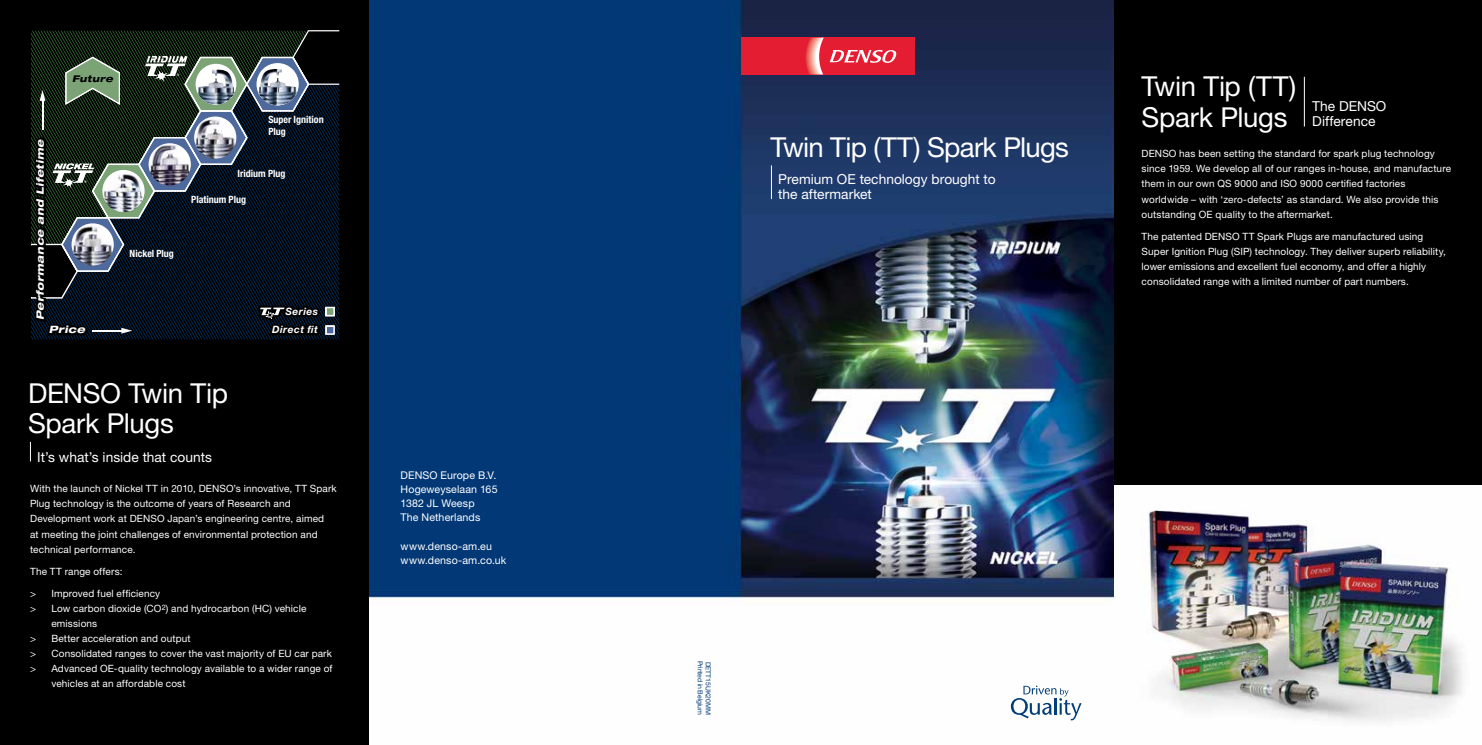
<style>
.page{position:relative;width:1482px;height:745px;background:#fff}
.page>*{position:absolute;margin:0;border:0;box-sizing:border-box;transform-origin:0 0}
.t1{font:27.5px/30px "Helvetica Neue LT Pro";letter-spacing:-.015em;color:#fff}
.t2{font:13.75px/15px "Helvetica Neue LT Pro";color:#fff}
.t3{font:10.62px/14.1px "Helvetica Neue LT Pro";letter-spacing:.01em;color:#fff}
.t4{font:italic 800 expanded 10.12px "Helvetica Neue LT Pro";letter-spacing:.04em;color:#fff}
.t5{font:italic 700 10.12px "Helvetica Neue LT Pro";letter-spacing:.055em;color:#fff}
.t6{font:10px/15px "Helvetica Neue LT Pro";letter-spacing:.015em;color:#fff}
.t7{font:700 condensed 10px/12px "Helvetica Neue LT Pro";letter-spacing:-.005em;color:#fff}
.t8{font:italic 800 expanded 9.25px "Helvetica Neue LT Pro";letter-spacing:.045em;color:#000}
.t9{font:6.75px "Helvetica Neue LT Pro";letter-spacing:-.005em;color:#003974}
</style>
<div class="page">
<img style="left:1113px;top:484px;width:368px;height:237px">
<div style="left:1112px;top:0;width:369px;height:484px;background:#000"></div>
<img style="left:369px;top:0;width:744px;height:721px">
<div style="left:0;top:0;width:369px;height:744px;background:#000"></div>
<svg style="left:1010px;top:685px;width:71px;height:34px"></svg>
<div style="left:741px;top:37px;width:173px;height:37px;background:#e51d32"></div>
<svg style="left:805px;top:37px;width:92px;height:37px"></svg>
<hr style="left:1303px;top:77px;width:1px;height:49px;background:#fff">
<svg style="left:30px;top:441px;width:1px;height:20px"></svg>
<hr style="left:771px;top:165px;width:1px;height:34px;background:#fff">
<svg style="left:31px;top:30px;width:309px;height:309px"></svg>
<p class="t8" style="left:72px;top:73px;width:43px">Future</p>
<p class="t4" style="left:34px;top:320px;width:183px;rotate:-90deg">Performance and Lifetime</p>
<p class="t4" style="left:49px;top:323px;width:38px">Price</p>
<p class="t7" style="left:130px;top:247px;width:46px">Nickel Plug</p>
<p class="t7" style="left:268px;top:113px;width:57px">Super Ignition<br>Plug</p>
<p class="t7" style="left:237px;top:167px;width:49px">Iridium Plug</p>
<p class="t7" style="left:191px;top:193px;width:56px">Platinum Plug</p>
<p class="t5" style="left:285px;top:305px;width:34px">Series</p>
<p class="t5" style="left:272px;top:323px;width:47px">Direct fit</p>
<h1 class="t1" style="left:28px;top:377px;width:201px">DENSO Twin Tip<br>Spark Plugs</h1>
<h2 class="t2" style="left:37px;top:448px;width:176px">It’s what’s inside that counts</h2>
<p class="t6" style="left:30px;top:481px;width:308px">With the launch of Nickel TT in 2010, DENSO’s innovative, TT Spark Plug technology is the outcome of years of Research and Development work at DENSO Japan’s engineering centre, aimed<br>at meeting the joint challenges of environmental protection and technical performance.</p>
<p class="t6" style="left:30px;top:563px;width:94px">The TT range offers:</p>
<p class="t6" style="left:30px;top:585px;width:132px">&gt; Improved fuel efficiency</p>
<p class="t6" style="left:30px;top:600px;width:278px">&gt; Low carbon dioxide (CO<sup>2</sup>) and hydrocarbon (HC) vehicle</p>
<p class="t6" style="left:51px;top:615px;width:47px">emissions</p>
<p class="t6" style="left:30px;top:630px;width:162px">&gt; Better acceleration and output</p>
<p class="t6" style="left:30px;top:645px;width:303px">&gt; Consolidated ranges to cover the vast majority of EU car park</p>
<p class="t6" style="left:30px;top:660px;width:304px">&gt; Advanced OE-quality technology available to a wider range of</p>
<p class="t6" style="left:51px;top:675px;width:136px">vehicles at an affordable cost</p>
<p class="t3" style="left:400px;top:467px;width:98px">DENSO Europe B.V.<br>Hogeweyselaan 165<br>1382 JL Weesp<br>The Netherlands</p>
<p class="t3" style="left:400px;top:538px;width:107px">www.denso-am.eu www.denso-am.co.uk</p>
<h1 class="t1" style="left:770px;top:131px;width:300px">Twin Tip (TT) Spark Plugs</h1>
<h2 class="t2" style="left:778px;top:171px;width:219px">Premium OE technology brought to the aftermarket</h2>
<h1 class="t1" style="left:1141px;top:71px;width:156px">Twin Tip (TT)<br>Spark Plugs</h1>
<h2 class="t2" style="left:1311px;top:98px;width:76px">The DENSO<br>Difference</h2>
<p class="t6" style="left:1141px;top:146px;width:311px">DENSO has been setting the standard for spark plug technology since 1959. We develop all of our ranges in-house, and manufacture them in our own QS 9000 and ISO 9000 certified factories worldwide – with ‘zero-defects’ as standard. We also provide this outstanding OE quality to the aftermarket.</p>
<p class="t6" style="left:1141px;top:228px;width:306px">The patented DENSO TT Spark Plugs are manufactured using Super Ignition Plug (SIP) technology. They deliver superb reliability, lower emissions and excellent fuel economy, and offer a highly consolidated range with a limited number of part numbers.</p>
<p class="t9" style="left:704px;top:660px;width:56px;rotate:90deg">Printed in Belgium</p>
<p class="t9" style="left:712px;top:661px;width:55px;rotate:90deg">DETT15UK20MM</p>
</div>
